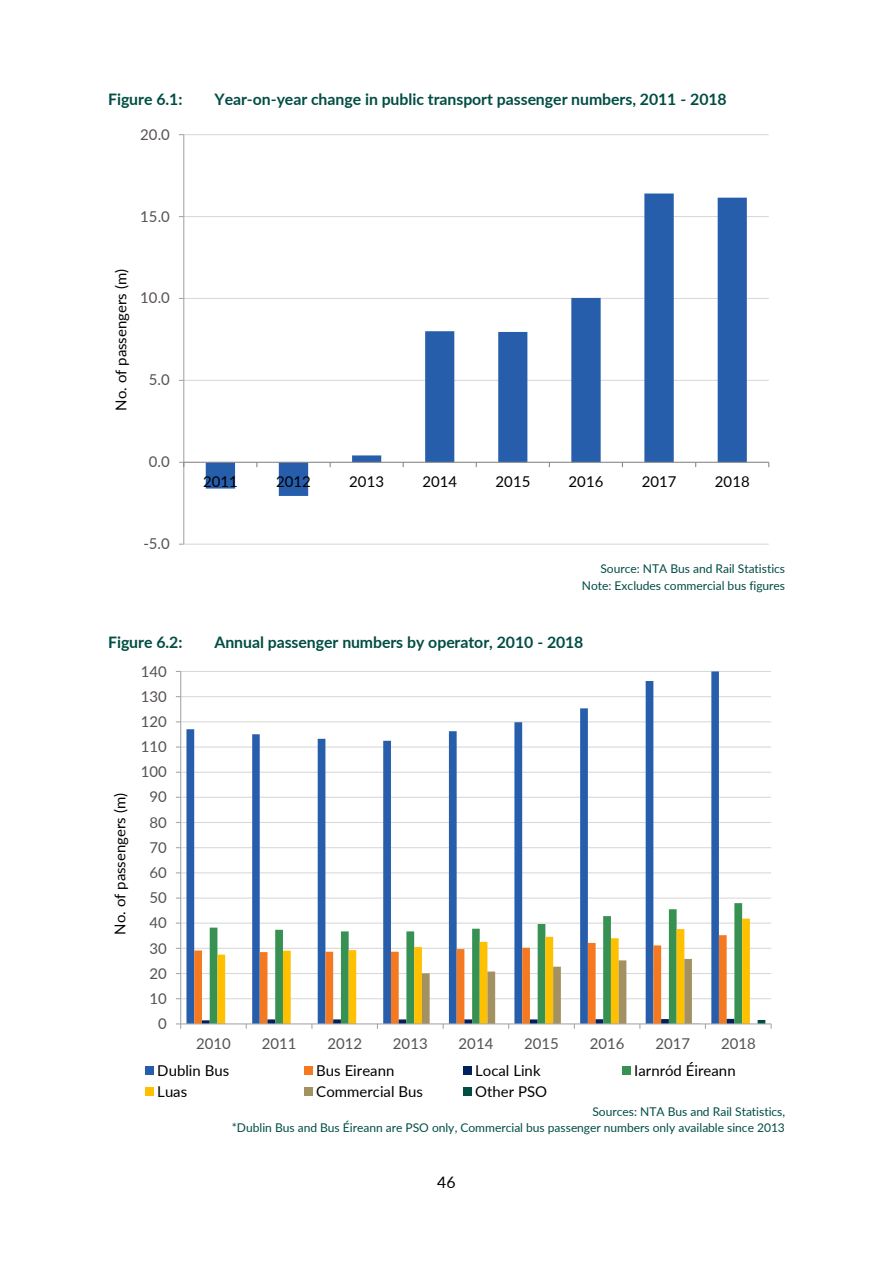
<style>
.page{position:relative;width:893px;height:1263px;background:#fff}
.page>*{position:absolute;margin:0;border:0;box-sizing:border-box;transform-origin:0 0}
.t1{font:700 15.9px "Lato";color:#004d44}
.t2{font:15.9px "Lato";color:#000}
.t3{font:15px "Lato";color:#000}
.t4{font:15px "Lato";color:#565152}
.t5{font:12px/16.5px "Lato";letter-spacing:-.005em;color:#004d44;text-align:right}
</style>
<div class="page">
<hr style="left:184px;top:544px;width:585px;height:1px;background:#d9d9d9">
<hr style="left:184px;top:380px;width:585px;height:1px;background:#d9d9d9">
<hr style="left:184px;top:298px;width:585px;height:1px;background:#d9d9d9">
<hr style="left:184px;top:216px;width:585px;height:1px;background:#d9d9d9">
<hr style="left:184px;top:134px;width:585px;height:1px;background:#d9d9d9">
<svg style="left:206px;top:194px;width:541px;height:302px"></svg>
<hr style="left:183px;top:135px;width:1px;height:409px;background:#a6a6a6">
<hr style="left:184px;top:462px;width:585px;height:1px;background:#868686">
<hr style="left:181px;top:998px;width:590px;height:1px;background:#d9d9d9">
<hr style="left:181px;top:973px;width:590px;height:1px;background:#d9d9d9">
<hr style="left:181px;top:948px;width:590px;height:1px;background:#d9d9d9">
<hr style="left:181px;top:922px;width:590px;height:2px;background:#d9d9d9">
<hr style="left:181px;top:897px;width:590px;height:2px;background:#d9d9d9">
<hr style="left:181px;top:872px;width:590px;height:1px;background:#d9d9d9">
<hr style="left:181px;top:847px;width:590px;height:1px;background:#d9d9d9">
<hr style="left:181px;top:822px;width:590px;height:1px;background:#d9d9d9">
<hr style="left:181px;top:797px;width:590px;height:1px;background:#d9d9d9">
<hr style="left:181px;top:772px;width:590px;height:1px;background:#d9d9d9">
<hr style="left:181px;top:746px;width:590px;height:2px;background:#d9d9d9">
<hr style="left:181px;top:721px;width:590px;height:1px;background:#d9d9d9">
<hr style="left:181px;top:696px;width:590px;height:1px;background:#d9d9d9">
<hr style="left:181px;top:671px;width:590px;height:1px;background:#d9d9d9">
<svg style="left:186px;top:671px;width:533px;height:352px"></svg>
<svg style="left:210px;top:903px;width:532px;height:56px"></svg>
<svg style="left:217px;top:919px;width:533px;height:104px"></svg>
<svg style="left:758px;top:1020px;width:7px;height:3px"></svg>
<hr style="left:180px;top:671px;width:1px;height:353px;background:#a6a6a6">
<hr style="left:181px;top:1023px;width:590px;height:1px;background:#a6a6a6">
<svg style="left:176px;top:1023px;width:5px;height:6px"></svg>
<svg style="left:202px;top:959px;width:532px;height:70px"></svg>
<div style="left:146px;top:1066px;width:8px;height:9px;background:#265eac"></div>
<div style="left:305px;top:1066px;width:8px;height:9px;background:#f47920"></div>
<div style="left:464px;top:1066px;width:8px;height:9px;background:#002060"></div>
<div style="left:622px;top:1066px;width:9px;height:9px;background:#379153"></div>
<div style="left:146px;top:1088px;width:8px;height:8px;background:#ffc000"></div>
<div style="left:305px;top:1088px;width:8px;height:8px;background:#a39161"></div>
<div style="left:464px;top:1088px;width:8px;height:8px;background:#004d44"></div>
<h1 class="t1" style="left:108px;top:90px;width:76px">Figure 6.1:</h1>
<h1 class="t1" style="left:214px;top:90px;width:514px">Year-on-year change in public transport passenger numbers, 2011 - 2018</h1>
<p class="t4" style="left:140px;top:125px;width:31px">20.0</p>
<p class="t4" style="left:140px;top:207px;width:31px">15.0</p>
<p class="t3" style="left:112px;top:411px;width:143px;rotate:-90deg">No. of passengers (m)</p>
<p class="t4" style="left:140px;top:289px;width:31px">10.0</p>
<p class="t4" style="left:149px;top:371px;width:22px">5.0</p>
<p class="t4" style="left:149px;top:452px;width:22px">0.0</p>
<p class="t4" style="left:143px;top:534px;width:28px">-5.0</p>
<p class="t3" style="left:203px;top:472px;width:36px">2011</p>
<p class="t3" style="left:276px;top:472px;width:36px">2012</p>
<p class="t3" style="left:349px;top:472px;width:36px">2013</p>
<p class="t3" style="left:422px;top:472px;width:36px">2014</p>
<p class="t3" style="left:496px;top:472px;width:36px">2015</p>
<p class="t3" style="left:569px;top:472px;width:36px">2016</p>
<p class="t3" style="left:642px;top:472px;width:36px">2017</p>
<p class="t3" style="left:715px;top:472px;width:36px">2018</p>
<p class="t5" style="left:582px;top:560px;width:205px">Source: NTA Bus and Rail Statistics<br>Note: Excludes commercial bus figures</p>
<h1 class="t1" style="left:108px;top:632px;width:76px">Figure 6.2:</h1>
<h1 class="t1" style="left:214px;top:632px;width:371px">Annual passenger numbers by operator, 2010 - 2018</h1>
<p class="t4" style="left:141px;top:662px;width:28px">140</p>
<p class="t4" style="left:141px;top:687px;width:28px">130</p>
<p class="t4" style="left:141px;top:712px;width:28px">120</p>
<p class="t4" style="left:141px;top:737px;width:28px">110</p>
<p class="t3" style="left:111px;top:935px;width:143px;rotate:-90deg">No. of passengers (m)</p>
<p class="t4" style="left:141px;top:762px;width:28px">100</p>
<p class="t4" style="left:149px;top:788px;width:19px">90</p>
<p class="t4" style="left:149px;top:813px;width:19px">80</p>
<p class="t4" style="left:149px;top:838px;width:19px">70</p>
<p class="t4" style="left:149px;top:863px;width:19px">60</p>
<p class="t4" style="left:149px;top:888px;width:19px">50</p>
<p class="t4" style="left:149px;top:913px;width:19px">40</p>
<p class="t4" style="left:149px;top:939px;width:19px">30</p>
<p class="t4" style="left:149px;top:964px;width:19px">20</p>
<p class="t4" style="left:149px;top:989px;width:19px">10</p>
<p class="t4" style="left:158px;top:1014px;width:10px">0</p>
<p class="t4" style="left:196px;top:1034px;width:36px">2010</p>
<p class="t4" style="left:262px;top:1034px;width:36px">2011</p>
<p class="t4" style="left:327px;top:1034px;width:36px">2012</p>
<p class="t4" style="left:393px;top:1034px;width:36px">2013</p>
<p class="t4" style="left:459px;top:1034px;width:36px">2014</p>
<p class="t4" style="left:524px;top:1034px;width:36px">2015</p>
<p class="t4" style="left:590px;top:1034px;width:36px">2016</p>
<p class="t4" style="left:655px;top:1034px;width:36px">2017</p>
<p class="t4" style="left:721px;top:1034px;width:36px">2018</p>
<p class="t3" style="left:157px;top:1061px;width:73px">Dublin Bus</p>
<p class="t3" style="left:316px;top:1061px;width:80px">Bus Eireann</p>
<p class="t3" style="left:475px;top:1061px;width:67px">Local Link</p>
<p class="t3" style="left:634px;top:1061px;width:103px">Iarnród Éireann</p>
<p class="t3" style="left:157px;top:1082px;width:32px">Luas</p>
<p class="t3" style="left:316px;top:1082px;width:108px">Commercial Bus</p>
<p class="t3" style="left:475px;top:1082px;width:74px">Other PSO</p>
<p class="t5" style="left:232px;top:1103px;width:555px">Sources: NTA Bus and Rail Statistics,<br>*Dublin Bus and Bus Éireann are PSO only, Commercial bus passenger numbers only available since 2013</p>
<h1 class="t2" style="left:437px;top:1172px;width:20px">46</h1>
</div>
